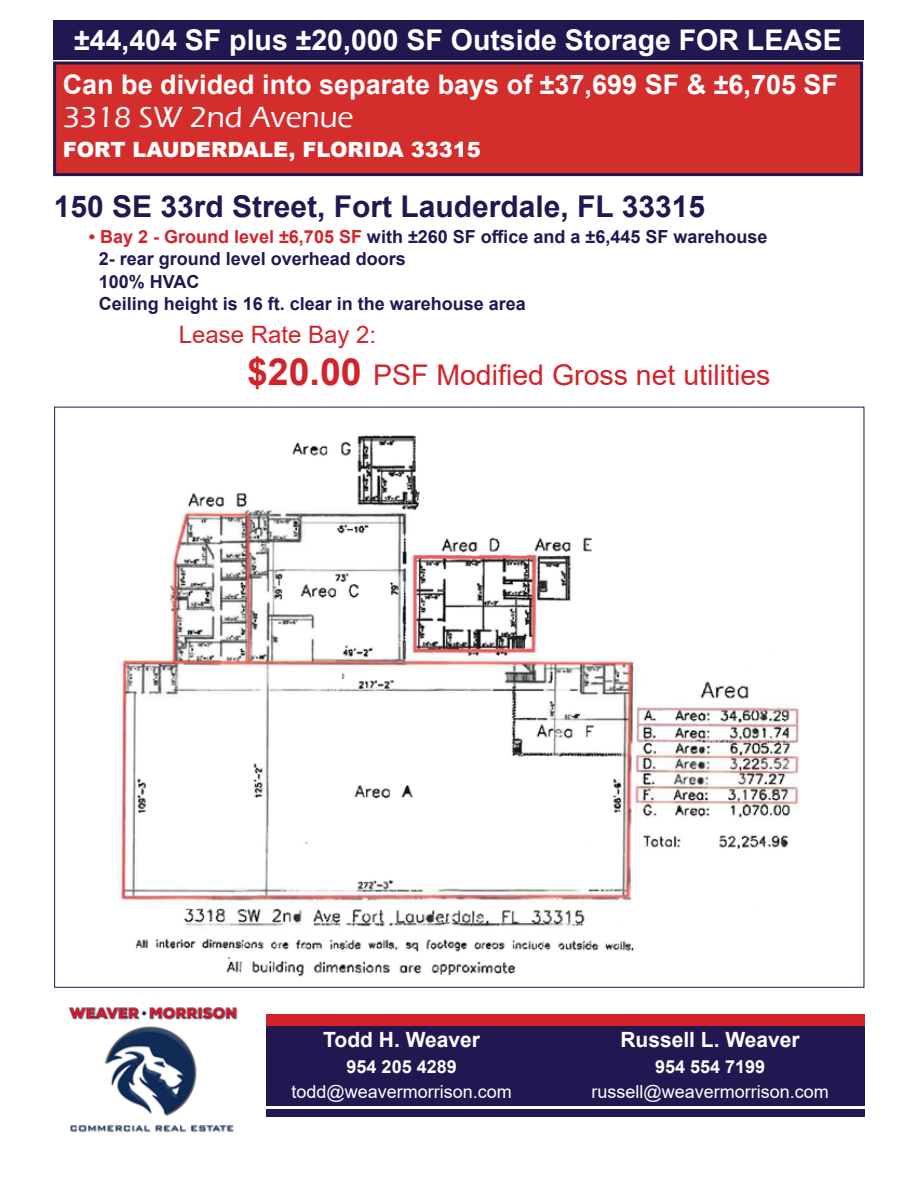
<style>
.page{position:relative;width:918px;height:1188px;background:#fff}
.page>*{position:absolute;margin:0;border:0;box-sizing:border-box;transform-origin:0 0}
.t1{font:700 30px "Arial";color:#231752}
.t2{font:500 30px "Eras ITC";color:#fff}
.t3{font:700 28.5px "Arial";color:#fff}
.t4{font:28.5px "Arial";color:#d2232a}
.t5{font:700 27px "Arial";color:#fff}
.t6{font:24px "Arial";color:#d2232a}
.t7{font:900 21px "Arial";color:#fff}
.t8{font:700 21px "Arial";color:#fff}
.t9{font:700 18px/22.5px "Arial";color:#231752}
.t10{font:18px "Arial";color:#fff}
.t11{font:700 18px "Arial";color:#fff}
.s1{color:#d2232a}
.s2{font-weight:700;font-size:37.5px}
</style>
<div class="page">
<div style="left:53px;top:20px;width:810px;height:39px;background:#231752"></div>
<div style="left:53px;top:62px;width:810px;height:114px;background:#d32d2c;border:3px solid #231752"></div>
<img style="left:68px;top:1007px;width:170px;height:126px">
<div style="left:266px;top:1025px;width:598px;height:91px;background:#231752"></div>
<div style="left:266px;top:1015px;width:598px;height:11px;background:#d2232a"></div>
<hr style="left:266px;top:1106px;width:598px;height:3px;background:#fff">
<img style="left:117px;top:435px;width:682px;height:542px">
<h2 class="t3" style="left:74px;top:19px;width:769px">±44,404 SF plus ±20,000 SF Outside Storage FOR LEASE</h2>
<h3 class="t5" style="left:63px;top:66px;width:777px">Can be divided into separate bays of ±37,699 SF &amp; ±6,705 SF</h3>
<h1 class="t2" style="left:63px;top:101px;width:292px">3318 SW 2nd Avenue</h1>
<p class="t7" style="left:63px;top:135px;width:420px">FORT LAUDERDALE, FLORIDA 33315</p>
<h1 class="t1" style="left:54px;top:186px;width:653px">150 SE 33rd Street, Fort Lauderdale, FL 33315</h1>
<p class="t9" style="left:99px;top:226px;width:670px;text-indent:-10px"><span class="s1">• Bay 2 - Ground level ±6,705 SF</span> with ±260 SF office and a ±6,445 SF warehouse 2- rear ground level overhead doors<br>100% HVAC<br>Ceiling height is 16 ft. clear in the warehouse area</p>
<h3 class="t6" style="left:179px;top:318px;width:199px">Lease Rate Bay 2:</h3>
<h2 class="t4" style="left:247px;top:356px;width:525px"><span class="s2">$20.00</span> PSF Modified Gross net utilities</h2>
<p class="t8" style="left:323px;top:1025px;width:158px">Todd H. Weaver</p>
<p class="t11" style="left:347px;top:1054px;width:112px">954 205 4289</p>
<p class="t10" style="left:292px;top:1079px;width:222px">todd@weavermorrison.com</p>
<p class="t8" style="left:620px;top:1025px;width:181px">Russell L. Weaver</p>
<p class="t11" style="left:655px;top:1054px;width:112px">954 554 7199</p>
<p class="t10" style="left:591px;top:1079px;width:239px">russell@weavermorrison.com</p>
</div>
